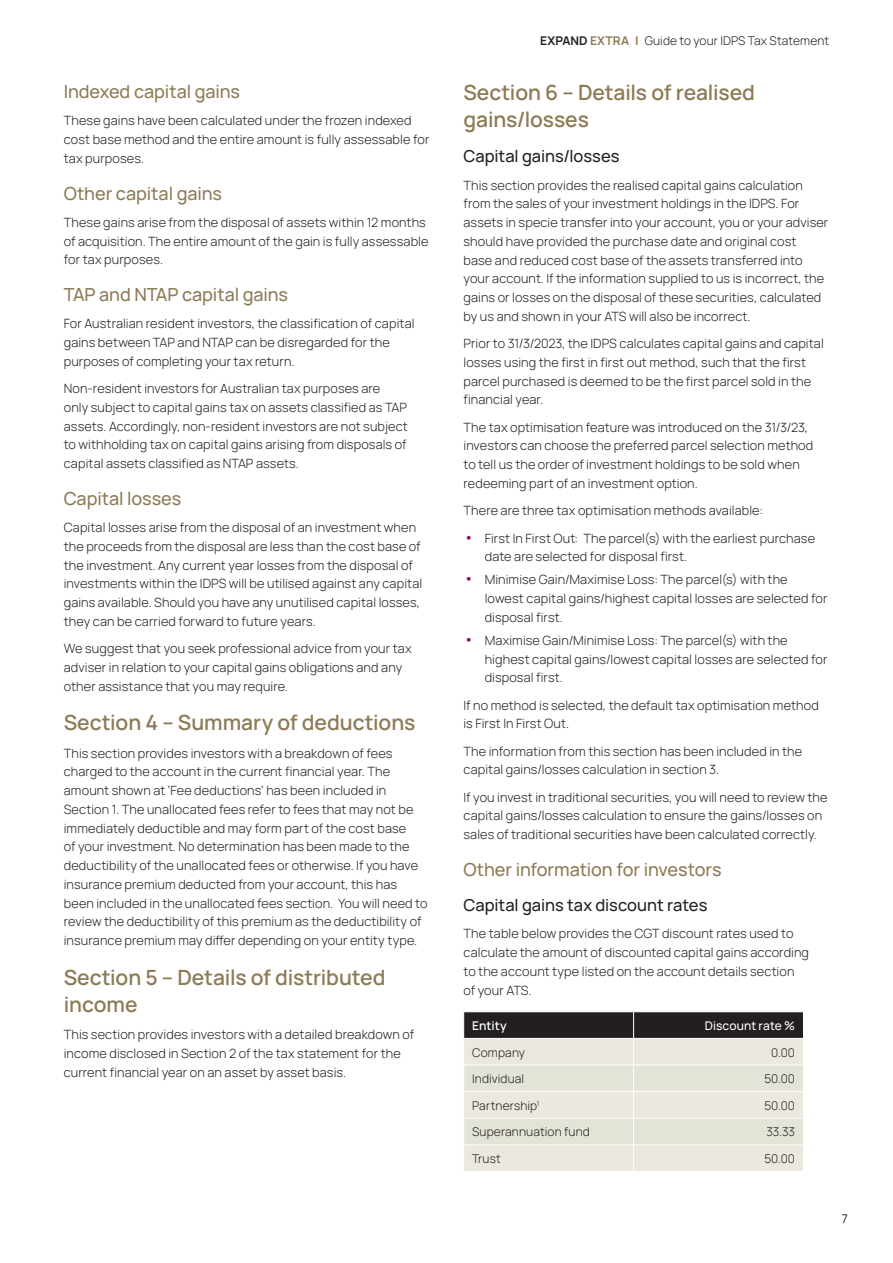
<style>
.page{position:relative;width:893px;height:1263px;background:#fff}
.page>*{position:absolute;margin:0;border:0;box-sizing:border-box;transform-origin:0 0}
._01_Subhead_1{font:600 21px/27px "Manrope";letter-spacing:-.005em;color:#8d7b55}
._02_Subhead_2{font:500 18px "Manrope";letter-spacing:-.005em;color:#8d7b55}
._03_Subhead_3{font:500 16.5px "Manrope";color:#231f20}
._07_Body_Text{font:300 12.75px/18.8px "Manrope";letter-spacing:.01em;color:#231f20}
._03_Table_Body_Text{font:300 12px "Manrope";letter-spacing:.01em;color:#231f20}
._03_Table_Body_Text_Right{font:300 12px "Manrope";letter-spacing:-.005em;color:#231f20}
._01_Table_Subhead_1_Right{font:500 12px "Manrope";letter-spacing:.005em;color:#fff}
._00_Table_Header{font:600 12px "Manrope";letter-spacing:.005em;color:#fff}
.t1{font:12px "Manrope";color:#231f20}
.s1{font-weight:700}
.s2{font-weight:700;color:#8d7b55}
.s3{font-weight:400;font-size:16.5px;color:#8a126f}
</style>
<div class="page">
<svg style="left:463px;top:1012px;width:340px;height:159px;background:#c9c6be"></svg>
<hr style="left:463px;top:1038px;width:171px;height:1px;background:#fff">
<hr style="left:634px;top:1038px;width:170px;height:1px;background:#fff">
<p class="_02_Subhead_2" style="left:64px;top:79px;width:178px">Indexed capital gains</p>
<p class="_07_Body_Text" style="left:64px;top:111px;width:367px">These gains have been calculated under the frozen indexed cost base method and the entire amount is fully assessable for tax purposes.</p>
<p class="_02_Subhead_2" style="left:64px;top:180px;width:160px">Other capital gains</p>
<p class="_07_Body_Text" style="left:64px;top:212px;width:366px">These gains arise from the disposal of assets within 12 months of acquisition. The entire amount of the gain is fully assessable for tax purposes.</p>
<p class="_02_Subhead_2" style="left:64px;top:282px;width:226px">TAP and NTAP capital gains</p>
<p class="_07_Body_Text" style="left:64px;top:314px;width:352px">For Australian resident investors, the classification of capital gains between TAP and NTAP can be disregarded for the purposes of completing your tax return.</p>
<p class="_07_Body_Text" style="left:64px;top:378px;width:346px">Non-resident investors for Australian tax purposes are only subject to capital gains tax on assets classified as TAP assets. Accordingly, non-resident investors are not subject to withholding tax on capital gains arising from disposals of capital assets classified as NTAP assets.</p>
<p class="_02_Subhead_2" style="left:64px;top:486px;width:119px">Capital losses</p>
<p class="_07_Body_Text" style="left:64px;top:517px;width:360px">Capital losses arise from the disposal of an investment when the proceeds from the disposal are less than the cost base of the investment. Any current year losses from the disposal of investments within the IDPS will be utilised against any capital gains available. Should you have any unutilised capital losses, they can be carried forward to future years.</p>
<p class="_07_Body_Text" style="left:64px;top:638px;width:349px">We suggest that you seek professional advice from your tax adviser in relation to your capital gains obligations and any other assistance that you may require.</p>
<p class="_01_Subhead_1" style="left:64px;top:708px;width:353px">Section 4 – Summary of deductions</p>
<p class="_07_Body_Text" style="left:64px;top:743px;width:365px">This section provides investors with a breakdown of fees charged to the account in the current financial year. The amount shown at ‘Fee deductions’ has been included in Section 1. The unallocated fees refer to fees that may not be immediately deductible and may form part of the cost base<br>of your investment. No determination has been made to the deductibility of the unallocated fees or otherwise. If you have insurance premium deducted from your account, this has been included in the unallocated fees section. You will need to review the deductibility of this premium as the deductibility of insurance premium may differ depending on your entity type.</p>
<p class="_01_Subhead_1" style="left:64px;top:963px;width:323px">Section 5 – Details of distributed income</p>
<p class="_07_Body_Text" style="left:64px;top:1025px;width:352px">This section provides investors with a detailed breakdown of income disclosed in Section 2 of the tax statement for the current financial year on an asset by asset basis.</p>
<p class="_03_Table_Body_Text" style="left:540px;top:32px;width:290px"><span class="s1">EXPAND</span> <span class="s2">EXTRA |</span> Guide to your IDPS Tax Statement</p>
<p class="_01_Subhead_1" style="left:463px;top:78px;width:293px">Section 6 – Details of realised gains/losses</p>
<p class="_03_Subhead_3" style="left:463px;top:145px;width:158px">Capital gains/losses</p>
<p class="_07_Body_Text" style="left:463px;top:175px;width:366px">This section provides the realised capital gains calculation from the sales of your investment holdings in the IDPS. For assets in specie transfer into your account, you or your adviser should have provided the purchase date and original cost base and reduced cost base of the assets transferred into your account. If the information supplied to us is incorrect, the gains or losses on the disposal of these securities, calculated by us and shown in your ATS will also be incorrect.</p>
<p class="_07_Body_Text" style="left:463px;top:334px;width:362px">Prior to 31/3/2023, the IDPS calculates capital gains and capital losses using the first in first out method, such that the first parcel purchased is deemed to be the first parcel sold in the financial year.</p>
<p class="_07_Body_Text" style="left:463px;top:417px;width:351px">The tax optimisation feature was introduced on the 31/3/23, investors can choose the preferred parcel selection method to tell us the order of investment holdings to be sold when redeeming part of an investment option.</p>
<p class="_07_Body_Text" style="left:463px;top:501px;width:301px">There are three tax optimisation methods available:</p>
<p class="_07_Body_Text" style="left:485px;top:528px;width:332px;text-indent:-21px"><span class="s3">•</span> First In First Out: The parcel(s) with the earliest purchase date are selected for disposal first.</p>
<p class="_07_Body_Text" style="left:485px;top:570px;width:344px;text-indent:-21px"><span class="s3">•</span> Minimise Gain/Maximise Loss: The parcel(s) with the lowest capital gains/highest capital losses are selected for disposal first.</p>
<p class="_07_Body_Text" style="left:485px;top:630px;width:344px;text-indent:-21px"><span class="s3">•</span> Maximise Gain/Minimise Loss: The parcel(s) with the highest capital gains/lowest capital losses are selected for disposal first.</p>
<p class="_07_Body_Text" style="left:463px;top:695px;width:357px">If no method is selected, the default tax optimisation method is First In First Out.</p>
<p class="_07_Body_Text" style="left:463px;top:741px;width:340px">The information from this section has been included in the capital gains/losses calculation in section 3.</p>
<p class="_07_Body_Text" style="left:463px;top:787px;width:366px">If you invest in traditional securities, you will need to review the capital gains/losses calculation to ensure the gains/losses on sales of traditional securities have been calculated correctly.</p>
<p class="_02_Subhead_2" style="left:463px;top:857px;width:260px">Other information for investors</p>
<p class="_03_Subhead_3" style="left:463px;top:893px;width:245px">Capital gains tax discount rates</p>
<p class="_07_Body_Text" style="left:463px;top:924px;width:347px">The table below provides the CGT discount rates used to calculate the amount of discounted capital gains according to the account type listed on the account details section of your ATS.</p>
<p class="_00_Table_Header" style="left:472px;top:1017px;width:36px">Entity</p>
<p class="_01_Table_Subhead_1_Right" style="left:705px;top:1017px;width:91px">Discount rate %</p>
<p class="_03_Table_Body_Text" style="left:472px;top:1044px;width:54px">Company</p>
<p class="_03_Table_Body_Text_Right" style="left:771px;top:1044px;width:25px">0.00</p>
<p class="_03_Table_Body_Text" style="left:472px;top:1070px;width:54px">Individual</p>
<p class="_03_Table_Body_Text_Right" style="left:764px;top:1070px;width:32px">50.00</p>
<p class="_03_Table_Body_Text" style="left:472px;top:1097px;width:69px">Partnership<sup>1</sup></p>
<p class="_03_Table_Body_Text_Right" style="left:764px;top:1097px;width:32px">50.00</p>
<p class="_03_Table_Body_Text" style="left:472px;top:1123px;width:119px">Superannuation fund</p>
<p class="_03_Table_Body_Text_Right" style="left:766px;top:1123px;width:30px">33.33</p>
<p class="_03_Table_Body_Text" style="left:472px;top:1150px;width:30px">Trust</p>
<p class="_03_Table_Body_Text_Right" style="left:764px;top:1150px;width:32px">50.00</p>
<p class="t1" style="left:842px;top:1210px;width:8px">7</p>
</div>
